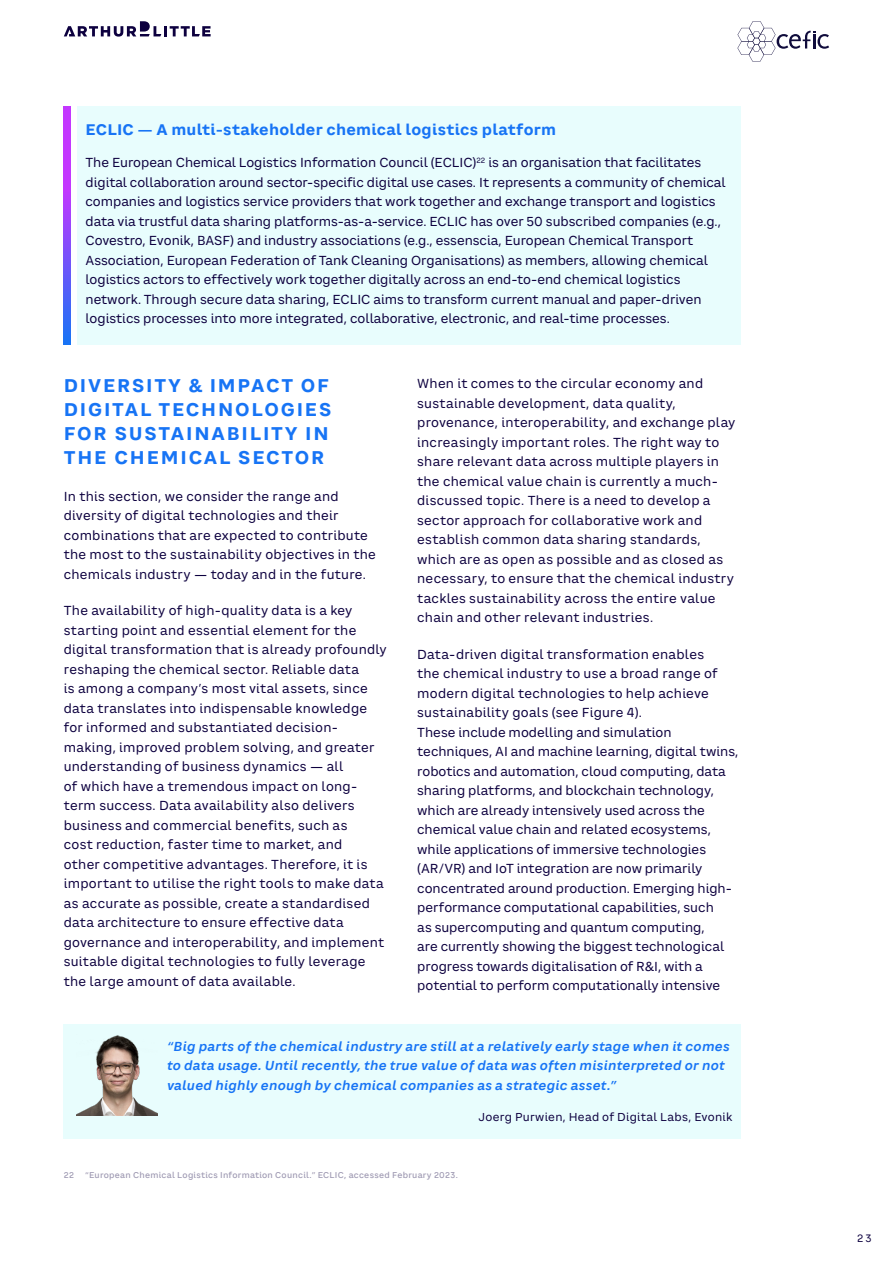
<style>
.page{position:relative;width:893px;height:1263px;background:#fff}
.page>*{position:absolute;margin:0;border:0;box-sizing:border-box;transform-origin:0 0}
.R4_SECTION_HEADING_L{font:700 18px/24px "CA Saygon Text";letter-spacing:.1em;color:#1774f5}
.R15_BLUEBOX_HEADING{font:700 15px "CA Saygon Text";letter-spacing:.015em;color:#1774f5}
.R6_BODYTEXT_8_5_13{font:12.75px/19.5px "CA Saygon Text";letter-spacing:.02em;color:#0d003f}
.IN_BODYTEXT{font:12.75px/19.5px "CA Saygon Text";color:#0d003f}
.R6_BODYTEXT_8_5_13-2{font:12.75px/19.5px "CA Saygon Text";color:#0d003f}
.R17_QUOTE_within_tex{font:italic 600 12.75px/19.5px "CA Saygon Text";letter-spacing:.015em;color:#1774f5}
.R18_AUTHOR_QUOTE_wit{font:11.25px "CA Saygon Text";letter-spacing:.025em;color:#0d003f}
.t1{font:10.5px "CA Saygon Text";color:#0d003f}
.G7_FOOTNOTES_5_5_7{font:500 8.25px "CA Saygon Text";letter-spacing:.035em;color:#9e99b2}
</style>
<div class="page">
<svg style="left:64px;top:106px;width:6px;height:238px"></svg>
<div style="left:77px;top:106px;width:664px;height:238px;background:#e8fdfd"></div>
<div style="left:64px;top:1024px;width:677px;height:114px;background:#e8fdfd"></div>
<img style="left:77px;top:1035px;width:80px;height:80px">
<svg style="left:737px;top:21px;width:92px;height:41px"></svg>
<svg style="left:64px;top:21px;width:147px;height:16px"></svg>
<p class="R15_BLUEBOX_HEADING" style="left:86px;top:118px;width:472px">ECLIC — A multi-stakeholder chemical logistics platform</p>
<p class="IN_BODYTEXT" style="left:86px;top:153px;width:642px">The European Chemical Logistics Information Council (ECLIC)<sup>22</sup> is an organisation that facilitates digital collaboration around sector-specific digital use cases. It represents a community of chemical companies and logistics service providers that work together and exchange transport and logistics data via trustful data sharing platforms-as-a-service. ECLIC has over 50 subscribed companies (e.g., Covestro, Evonik, BASF) and industry associations (e.g., essenscia, European Chemical Transport Association, European Federation of Tank Cleaning Organisations) as members, allowing chemical logistics actors to effectively work together digitally across an end-to-end chemical logistics network. Through secure data sharing, ECLIC aims to transform current manual and paper-driven logistics processes into more integrated, collaborative, electronic, and real-time processes.</p>
<p class="R4_SECTION_HEADING_L" style="left:64px;top:374px;width:269px">DIVERSITY &amp; IMPACT OF<br>DIGITAL TECHNOLOGIES<br>FOR SUSTAINABILITY IN<br>THE CHEMICAL SECTOR</p>
<p class="R6_BODYTEXT_8_5_13" style="left:64px;top:486px;width:316px">In this section, we consider the range and diversity of digital technologies and their combinations that are expected to contribute the most to the sustainability objectives in the chemicals industry — today and in the future. <sup>22</sup></p>
<p class="R6_BODYTEXT_8_5_13" style="left:64px;top:601px;width:325px">The availability of high-quality data is a key starting point and essential element for the digital transformation that is already profoundly reshaping the chemical sector. Reliable data<br>is among a company’s most vital assets, since data translates into indispensable knowledge for informed and substantiated decision&shy;making, improved problem solving, and greater understanding of business dynamics — all<br>of which have a tremendous impact on long&shy;term success. Data availability also delivers business and commercial benefits, such as<br>cost reduction, faster time to market, and<br>other competitive advantages. Therefore, it is important to utilise the right tools to make data as accurate as possible, create a standardised data architecture to ensure effective data governance and interoperability, and implement suitable digital technologies to fully leverage the large amount of data available.</p>
<p class="R6_BODYTEXT_8_5_13" style="left:417px;top:374px;width:320px">When it comes to the circular economy and sustainable development, data quality, provenance, interoperability, and exchange play increasingly important roles. The right way to share relevant data across multiple players in the chemical value chain is currently a much&shy;discussed topic. There is a need to develop a sector approach for collaborative work and establish common data sharing standards, which are as open as possible and as closed as necessary, to ensure that the chemical industry tackles sustainability across the entire value chain and other relevant industries.</p>
<p class="R6_BODYTEXT_8_5_13-2" style="left:417px;top:644px;width:323px">Data-driven digital transformation enables<br>the chemical industry to use a broad range of modern digital technologies to help achieve sustainability goals (see Figure 4).<br>These include modelling and simulation techniques, AI and machine learning, digital twins, robotics and automation, cloud computing, data sharing platforms, and blockchain technology, which are already intensively used across the chemical value chain and related ecosystems, while applications of immersive technologies (AR/VR) and IoT integration are now primarily concentrated around production. Emerging high&shy;performance computational capabilities, such<br>as supercomputing and quantum computing,<br>are currently showing the biggest technological progress towards digitalisation of R&amp;I, with a potential to perform computationally intensive</p>
<p class="R17_QUOTE_within_tex" style="left:167px;top:1036px;width:564px">“Big parts of the chemical industry are still at a relatively early stage when it comes to data usage. Until recently, the true value of data was often misinterpreted or not valued highly enough by chemical companies as a strategic asset.”</p>
<p class="R18_AUTHOR_QUOTE_wit" style="left:478px;top:1108px;width:255px">Joerg Purwien, Head of Digital Labs, Evonik</p>
<p class="G7_FOOTNOTES_5_5_7" style="left:64px;top:1169px;width:12px">22</p>
<p class="G7_FOOTNOTES_5_5_7" style="left:85px;top:1169px;width:374px">“European Chemical Logistics Information Council.” ECLIC, accessed February 2023.</p>
<p class="t1" style="left:857px;top:1230px;width:16px">23</p>
</div>
